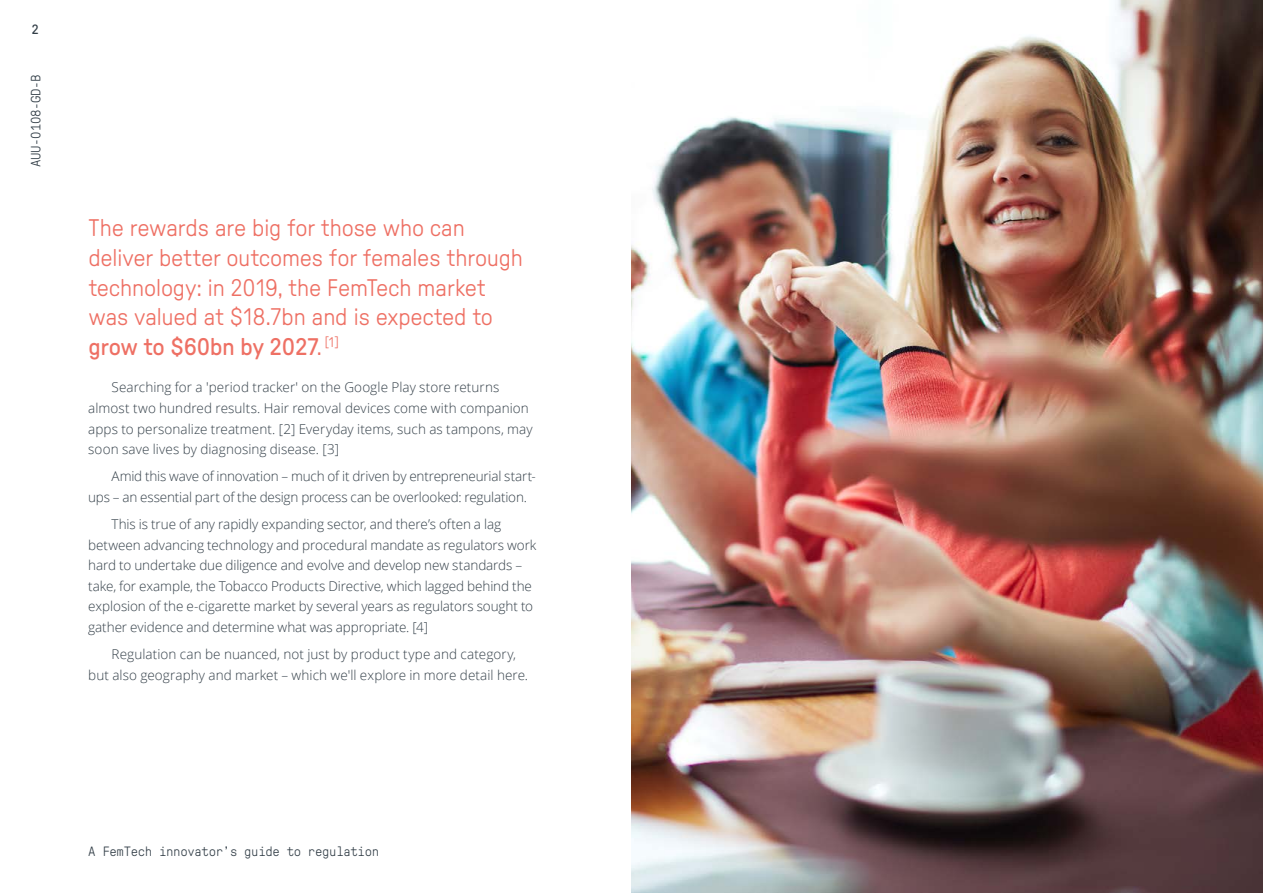
<style>
.page{position:relative;width:1263px;height:893px;background:#fff}
.page>*{position:absolute;margin:0;border:0;box-sizing:border-box;transform-origin:0 0}
.t1{font:300 24px/29.5px "GT Pressura";letter-spacing:-.02em;color:#ee7064}
.t2{font:300 13.5px/20.7px "Open Sans";letter-spacing:-.005em;color:#333f48}
.t3{font:300 13.5px "GT Pressura Mono";letter-spacing:-.025em;color:#333f48}
.t4{font:13.5px "GT Pressura Mono";color:#333f48}
.s1{font-weight:400}
</style>
<div class="page">
<img style="left:631px;top:0;width:632px;height:893px">
<p class="t4" style="left:31px;top:20px;width:9px">2</p>
<p class="t3" style="left:27px;top:167px;width:94px;rotate:-90deg">AUU-0108-GD-B</p>
<h1 class="t1" style="left:88px;top:213px;width:436px">The rewards are big for those who can deliver better outcomes for females through technology: in 2019, the FemTech market was valued at $18.7bn and is expected to <span class="s1">grow to $60bn by 2027</span>. <sup>[1]</sup></h1>
<p class="t2" style="left:88px;top:377px;width:446px;text-indent:23px">Searching for a 'period tracker' on the Google Play store returns almost two hundred results. Hair removal devices come with companion apps to personalize treatment. [2] Everyday items, such as tampons, may soon save lives by diagnosing disease. [3]</p>
<p class="t2" style="left:88px;top:466px;width:449px;text-indent:23px">Amid this wave of innovation – much of it driven by entrepreneurial start&shy;ups – an essential part of the design process can be overlooked: regulation.</p>
<p class="t2" style="left:88px;top:513px;width:450px;text-indent:23px">This is true of any rapidly expanding sector, and there’s often a lag between advancing technology and procedural mandate as regulators work hard to undertake due diligence and evolve and develop new standards – take, for example, the Tobacco Products Directive, which lagged behind the explosion of the e-cigarette market by several years as regulators sought to gather evidence and determine what was appropriate. [4]</p>
<p class="t2" style="left:88px;top:643px;width:441px;text-indent:23px">Regulation can be nuanced, not just by product type and category, but also geography and market – which we'll explore in more detail here.</p>
<p class="t3" style="left:88px;top:843px;width:292px">A FemTech innovator’s guide to regulation</p>
</div>
